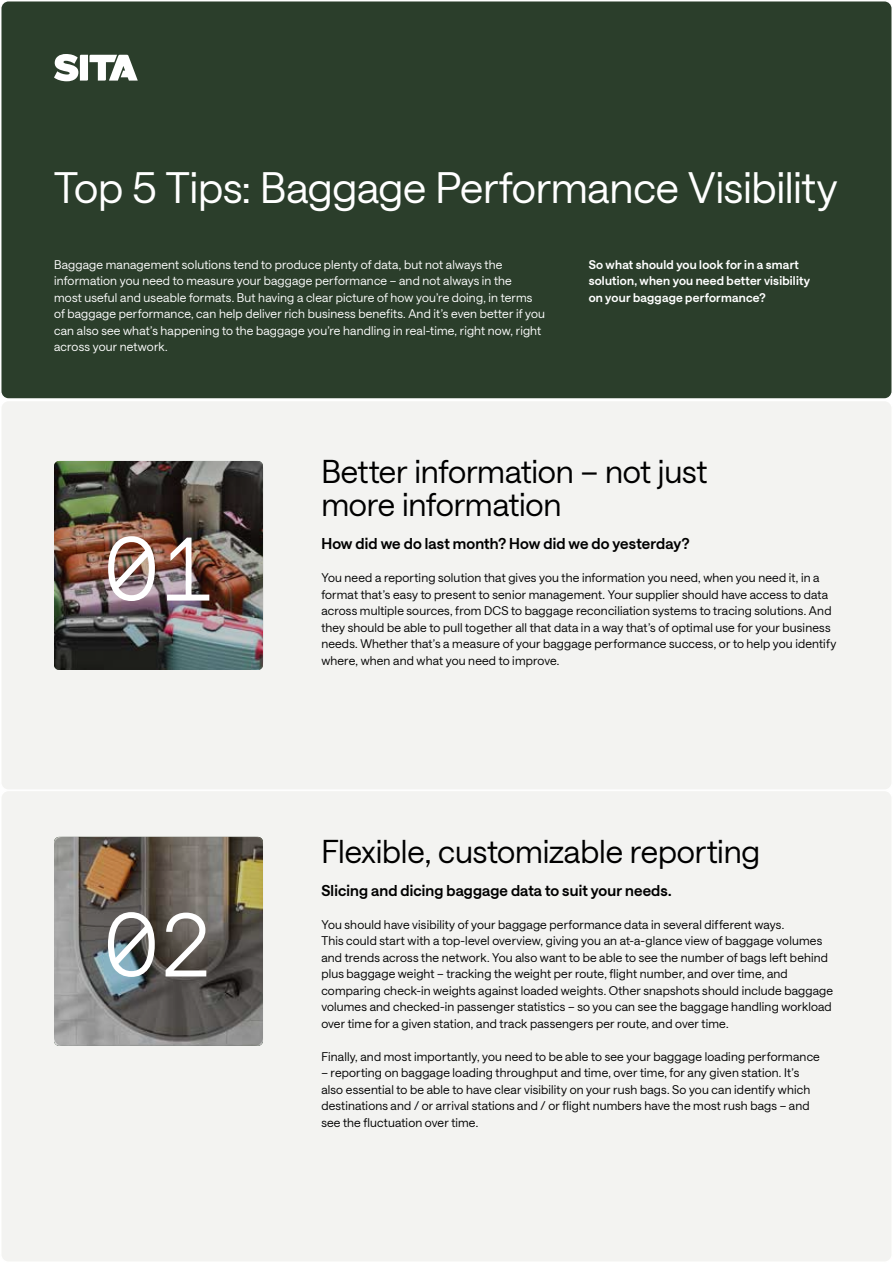
<style>
.page{position:relative;width:893px;height:1263px;background:#fff}
.page>*{position:absolute;margin:0;border:0;box-sizing:border-box;transform-origin:0 0}
.t1{font:300 90px "ABC Favorit Mono";color:#fff}
.t2{font:42px "Saans";letter-spacing:-.01em;color:#fff}
.t3{font:31.5px/33px "Saans";letter-spacing:-.005em;color:#000}
.t4{font:600 15px "Saans";letter-spacing:.01em;color:#000}
.t5{font:12px/16.5px "Saans";letter-spacing:.015em;color:#000}
.t6{font:12px/16.5px "Saans";letter-spacing:.015em;color:#fff}
.t7{font:600 12px/16.5px "Saans";letter-spacing:.02em;color:#fff}
</style>
<div class="page">
<div style="left:1px;top:1px;width:891px;height:398px;background:#2b3e2b;border-radius:8px"></div>
<div style="left:1px;top:400px;width:891px;height:390px;background:#f3f3f1;border-radius:8px"></div>
<div style="left:1px;top:790px;width:891px;height:472px;background:#f3f3f1;border-radius:8px"></div>
<svg style="left:54px;top:837px;width:209px;height:209px;background:#6e6a62"></svg>
<img style="left:54px;top:461px;width:209px;height:209px;border-radius:9px">
<svg style="left:54px;top:54px;width:84px;height:27px"></svg>
<h2 class="t2" style="left:54px;top:157px;width:785px">Top 5 Tips: Baggage Performance Visibility</h2>
<p class="t6" style="left:54px;top:255px;width:492px">Baggage management solutions tend to produce plenty of data, but not always the information you need to measure your baggage performance – and not always in the<br>most useful and useable formats. But having a clear picture of how you’re doing, in terms of baggage performance, can help deliver rich business benefits. And it’s even better if you can also see what’s happening to the baggage you’re handling in real-time, right now, right across your network.</p>
<p class="t7" style="left:589px;top:255px;width:223px">So what should you look for in a smart solution, when you need better visibility on your baggage performance?</p>
<h1 class="t1" style="left:104px;top:518px;width:109px">01</h1>
<h1 class="t1" style="left:104px;top:894px;width:109px">02</h1>
<h3 class="t3" style="left:321px;top:453px;width:388px">Better information – not just more information</h3>
<p class="t4" style="left:321px;top:533px;width:370px">How did we do last month? How did we do yesterday?</p>
<p class="t5" style="left:321px;top:569px;width:516px">You need a reporting solution that gives you the information you need, when you need it, in a format that’s easy to present to senior management. Your supplier should have access to data across multiple sources, from DCS to baggage reconciliation systems to tracing solutions. And they should be able to pull together all that data in a way that’s of optimal use for your business needs. Whether that’s a measure of your baggage performance success, or to help you identify where, when and what you need to improve.</p>
<h3 class="t3" style="left:321px;top:832px;width:440px">Flexible, customizable reporting</h3>
<p class="t4" style="left:321px;top:879px;width:352px">Slicing and dicing baggage data to suit your needs.</p>
<p class="t5" style="left:321px;top:915px;width:513px">You should have visibility of your baggage performance data in several different ways.<br>This could start with a top-level overview, giving you an at-a-glance view of baggage volumes and trends across the network. You also want to be able to see the number of bags left behind plus baggage weight – tracking the weight per route, flight number, and over time, and comparing check-in weights against loaded weights. Other snapshots should include baggage volumes and checked-in passenger statistics – so you can see the baggage handling workload over time for a given station, and track passengers per route, and over time.</p>
<p class="t5" style="left:321px;top:1047px;width:500px">Finally, and most importantly, you need to be able to see your baggage loading performance</p>
<p class="t5" style="left:321px;top:1064px;width:490px">– reporting on baggage loading throughput and time, over time, for any given station. It’s also essential to be able to have clear visibility on your rush bags. So you can identify which destinations and / or arrival stations and / or flight numbers have the most rush bags – and see the fluctuation over time.</p>
</div>
